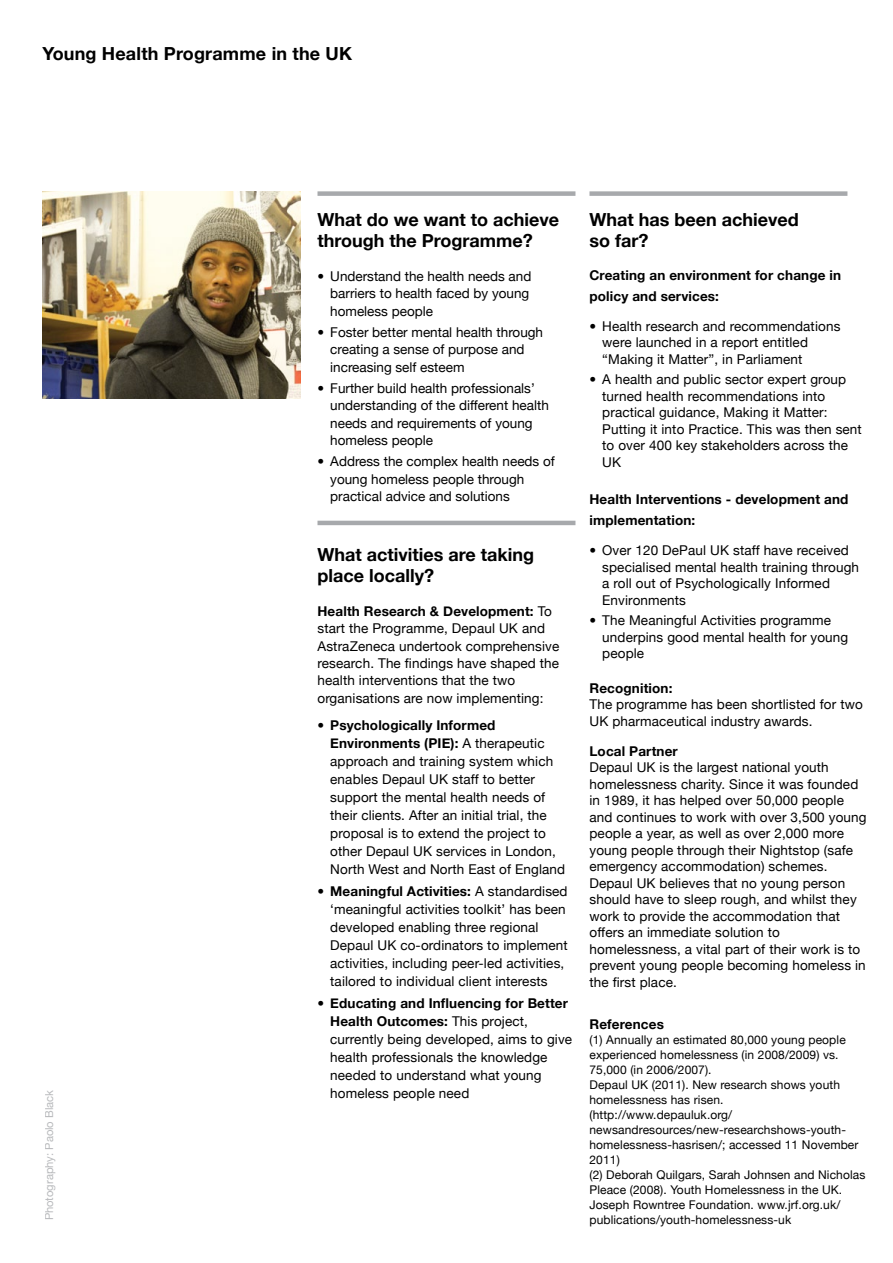
<style>
.page{position:relative;width:893px;height:1263px;background:#fff}
.page>*{position:absolute;margin:0;border:0;box-sizing:border-box;transform-origin:0 0}
.t1{font:700 18px/21px "Helvetica Neue";color:#000}
.t2{font:13.5px/16.5px "Helvetica Neue";letter-spacing:.01em;color:#000}
.t3{font:700 13.5px/21px "Helvetica Neue";letter-spacing:.01em;color:#000}
.t4{font:12px/15px "Helvetica Neue";letter-spacing:.01em;color:#000}
.t5{font:11.25px "Helvetica Neue";color:#a7a9ac}
.s1{font-weight:700}
</style>
<div class="page">
<img style="left:43px;top:191px;width:257px;height:208px">
<div style="left:317px;top:191px;width:258px;height:5px;background:#a7a9ac"></div>
<div style="left:589px;top:191px;width:258px;height:5px;background:#a7a9ac"></div>
<hr style="left:317px;top:521px;width:258px;height:4px;background:#a7a9ac">
<h1 class="t1" style="left:43px;top:43px;width:311px">Young Health Programme in the UK</h1>
<p class="t5" style="left:43px;top:1220px;width:132px;rotate:-90deg">Photography: Paolo Black</p>
<h1 class="t1" style="left:317px;top:208px;width:243px">What do we want to achieve through the Programme?</h1>
<p class="t2" style="left:330px;top:268px;width:203px;line-height:17.2px;text-indent:-13px">• Understand the health needs and barriers to health faced by young homeless people</p>
<p class="t2" style="left:330px;top:324px;width:214px;line-height:17.2px;text-indent:-13px">• Foster better mental health through creating a sense of purpose and increasing self esteem</p>
<p class="t2" style="left:330px;top:380px;width:220px;line-height:17.2px;text-indent:-13px">• Further build health professionals’ understanding of the different health needs and requirements of young homeless people</p>
<p class="t2" style="left:330px;top:453px;width:226px;line-height:17.2px;text-indent:-13px">• Address the complex health needs of young homeless people through practical advice and solutions</p>
<h1 class="t1" style="left:317px;top:543px;width:218px">What activities are taking place locally?</h1>
<p class="t2" style="left:317px;top:603px;width:243px;line-height:17.2px"><span class="s1">Health Research &amp; Development:</span> To start the Programme, Depaul UK and AstraZeneca undertook comprehensive research. The findings have shaped the health interventions that the two organisations are now implementing:</p>
<p class="t2" style="left:330px;top:715px;width:236px;line-height:18px;text-indent:-13px"><span class="s1">• Psychologically Informed Environments (PIE):</span> A therapeutic approach and training system which enables Depaul UK staff to better support the mental health needs of their clients. After an initial trial, the proposal is to extend the project to other Depaul UK services in London, North West and North East of England</p>
<p class="t2" style="left:330px;top:882px;width:239px;line-height:18px;text-indent:-13px"><span class="s1">• Meaningful Activities:</span> A standardised ‘meaningful activities toolkit’ has been developed enabling three regional Depaul UK co-ordinators to implement activities, including peer-led activities, tailored to individual client interests</p>
<p class="t2" style="left:330px;top:994px;width:243px;line-height:18px;text-indent:-13px"><span class="s1">• Educating and Influencing for Better Health Outcomes:</span> This project, currently being developed, aims to give health professionals the knowledge needed to understand what young homeless people need</p>
<h1 class="t1" style="left:589px;top:208px;width:211px">What has been achieved so far?</h1>
<p class="t3" style="left:589px;top:264px;width:253px">Creating an environment for change in policy and services:</p>
<p class="t2" style="left:602px;top:317px;width:240px;text-indent:-13px">• Health research and recommendations were launched in a report entitled “Making it Matter”, in Parliament</p>
<p class="t2" style="left:602px;top:371px;width:261px;text-indent:-13px">• A health and public sector expert group turned health recommendations into practical guidance, Making it Matter:<br>Putting it into Practice. This was then sent to over 400 key stakeholders across the UK</p>
<p class="t3" style="left:589px;top:489px;width:260px">Health Interventions - development and implementation:</p>
<p class="t2" style="left:602px;top:542px;width:258px;text-indent:-13px">• Over 120 DePaul UK staff have received specialised mental health training through a roll out of Psychologically Informed Environments</p>
<p class="t2" style="left:602px;top:612px;width:248px;text-indent:-13px">• The Meaningful Activities programme underpins good mental health for young people</p>
<p class="t3" style="left:589px;top:677px;width:84px">Recognition:</p>
<p class="t2" style="left:589px;top:696px;width:275px">The programme has been shortlisted for two<br>UK pharmaceutical industry awards.</p>
<p class="t3" style="left:589px;top:740px;width:90px">Local Partner</p>
<p class="t2" style="left:589px;top:759px;width:279px">Depaul UK is the largest national youth homelessness charity. Since it was founded in 1989, it has helped over 50,000 people and continues to work with over 3,500 young people a year, as well as over 2,000 more young people through their Nightstop (safe emergency accommodation) schemes.<br>Depaul UK believes that no young person should have to sleep rough, and whilst they work to provide the accommodation that offers an immediate solution to homelessness, a vital part of their work is to prevent young people becoming homeless in the first place.</p>
<p class="t3" style="left:589px;top:1013px;width:76px">References</p>
<p class="t4" style="left:589px;top:1032px;width:277px">(1) Annually an estimated 80,000 young people experienced homelessness (in 2008/2009) vs.<br>75,000 (in 2006/2007).<br>Depaul UK (2011). New research shows youth homelessness has risen. (http://www.depauluk.org/ newsandresources/new-researchshows-youth&shy;homelessness-hasrisen/; accessed 11 November 2011)<br>(2) Deborah Quilgars, Sarah Johnsen and Nicholas Pleace (2008). Youth Homelessness in the UK.<br>Joseph Rowntree Foundation. www.jrf.org.uk/ publications/youth-homelessness-uk</p>
</div>
